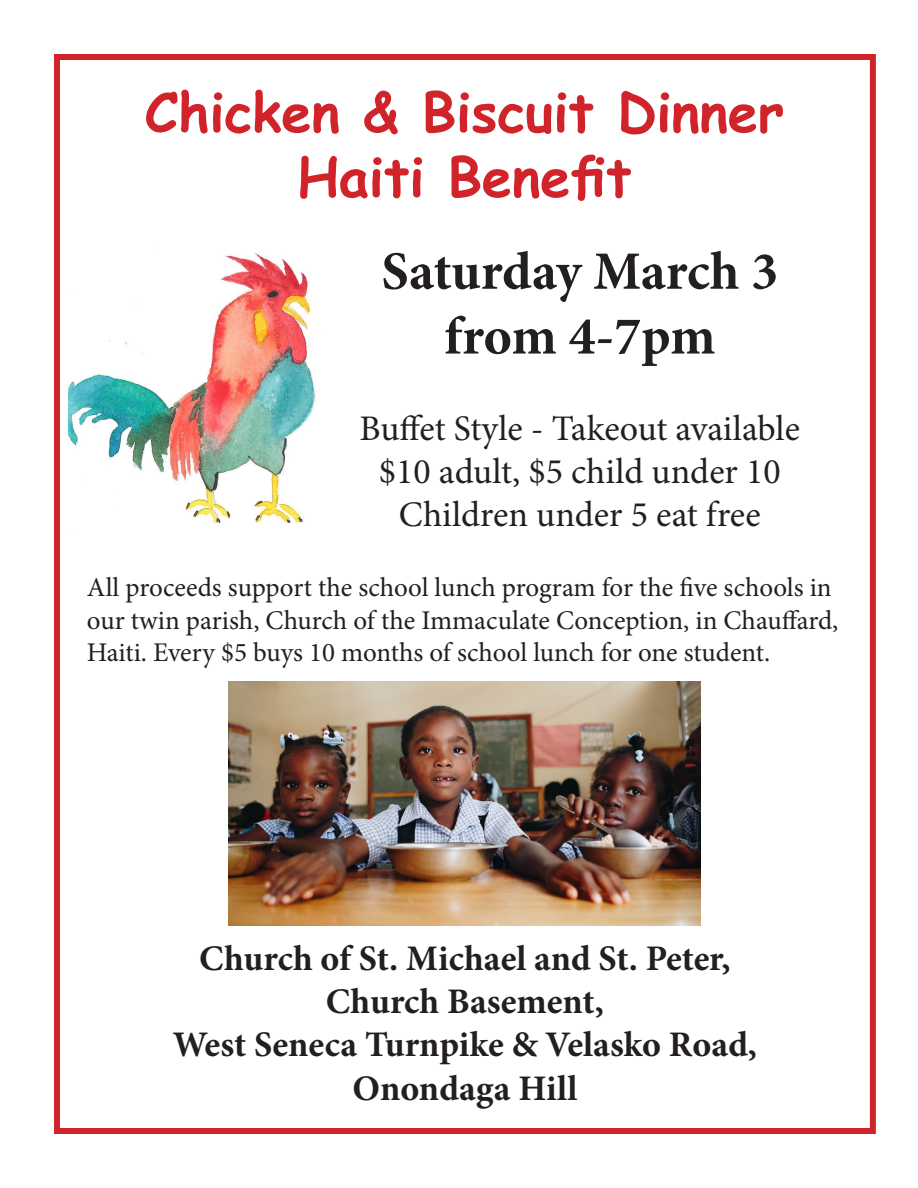
<style>
.page{position:relative;width:918px;height:1188px;background:#fff}
.page>*{position:absolute;margin:0;border:0;box-sizing:border-box;transform-origin:0 0}
.t1{font:700 54px "Comic Sans MS";color:#d1232a}
.t2{font:700 54px "Minion Pro";letter-spacing:-.01em;color:#231f20}
.t3{font:700 36px "Minion Pro";color:#231f20}
.t4{font:36px "Minion Pro";color:#231f20}
.t5{font:27px/32.4px "Minion Pro";letter-spacing:-.005em;color:#231f20}
</style>
<div class="page">
<div style="left:54px;top:54px;width:822px;height:1080px;border:6px solid #d1232a"></div>
<img style="left:228px;top:681px;width:473px;height:245px">
<img style="left:68px;top:253px;width:248px;height:270px">
<p class="t1" style="left:145px;top:72px;width:641px">Chicken &amp; Biscuit Dinner</p>
<p class="t1" style="left:297px;top:137px;width:336px">Haiti Benefit</p>
<p class="t2" style="left:381px;top:233px;width:398px">Saturday March 3</p>
<p class="t2" style="left:444px;top:298px;width:273px">from 4-7pm</p>
<p class="t4" style="left:360px;top:404px;width:442px">Buffet Style - Takeout available</p>
<p class="t4" style="left:379px;top:448px;width:403px">$10 adult, $5 child under 10</p>
<p class="t4" style="left:399px;top:491px;width:363px">Children under 5 eat free</p>
<p class="t5" style="left:87px;top:572px;width:753px">All proceeds support the school lunch program for the five schools in our twin parish, Church of the Immaculate Conception, in Chauffard,<br>Haiti. Every $5 buys 10 months of school lunch for one student.</p>
<p class="t3" style="left:199px;top:933px;width:533px">Church of St. Michael and St. Peter,</p>
<p class="t3" style="left:326px;top:976px;width:280px">Church Basement,</p>
<p class="t3" style="left:173px;top:1020px;width:586px">West Seneca Turnpike &amp; Velasko Road,</p>
<p class="t3" style="left:352px;top:1063px;width:226px">Onondaga Hill</p>
</div>
